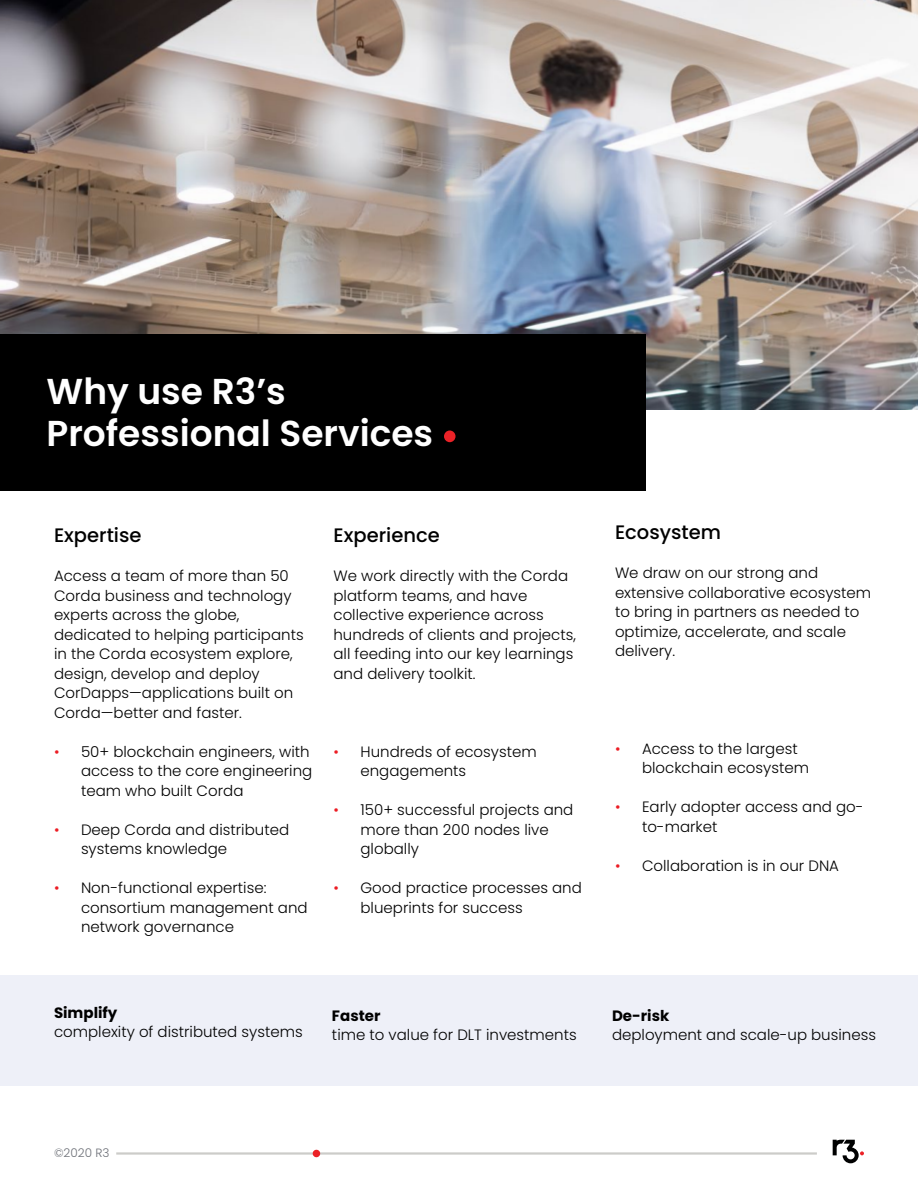
<style>
.page{position:relative;width:918px;height:1188px;background:#fff}
.page>*{position:absolute;margin:0;border:0;box-sizing:border-box;transform-origin:0 0}
.t1{font:600 36px/42px "Poppins";color:#fff}
.t2{font:500 19.5px "Poppins";color:#000}
.t3{font:300 15px/19.5px "Poppins";color:#000}
.t4{font:700 15px "Poppins";color:#000}
.t5{font:300 12px "Poppins";color:#6d7077}
.s1{color:#ec1d24}
</style>
<div class="page">
<div style="left:0;top:975px;width:918px;height:111px;background:#eef0f8"></div>
<img style="left:0;top:0;width:918px;height:410px">
<div style="left:0;top:334px;width:646px;height:156px;background:#000"></div>
<div style="left:444px;top:430px;width:12px;height:12px;background:#eb2227;border-radius:50%"></div>
<hr style="left:116px;top:1152px;width:701px;height:3px;background:#ccccc9">
<svg style="left:833px;top:1140px;width:31px;height:23px"></svg>
<div style="left:313px;top:1150px;width:7px;height:7px;background:#eb2227;border-radius:50%"></div>
<h1 class="t1" style="left:46px;top:371px;width:388px">Why use R3’s<br>Professional Services</h1>
<h2 class="t2" style="left:54px;top:524px;width:89px">Expertise</h2>
<p class="t3" style="left:54px;top:567px;width:251px">Access a team of more than 50<br>Corda business and technology experts across the globe, dedicated to helping participants in the Corda ecosystem explore, design, develop and deploy<br>CorDapps—applications built on<br>Corda—better and faster.</p>
<p class="t3" style="left:81px;top:742px;width:233px;text-indent:-27px"><span class="s1">•</span> 50+ blockchain engineers, with access to the core engineering team who built Corda</p>
<p class="t3" style="left:81px;top:820px;width:210px;text-indent:-27px"><span class="s1">•</span> Deep Corda and distributed systems knowledge</p>
<p class="t3" style="left:81px;top:879px;width:228px;text-indent:-27px"><span class="s1">•</span> Non-functional expertise: consortium management and network governance</p>
<h2 class="t2" style="left:333px;top:524px;width:108px">Experience</h2>
<p class="t3" style="left:333px;top:567px;width:244px">We work directly with the Corda platform teams, and have collective experience across hundreds of clients and projects, all feeding into our key learnings and delivery toolkit.</p>
<p class="t3" style="left:360px;top:742px;width:178px;text-indent:-27px"><span class="s1">•</span> Hundreds of ecosystem engagements</p>
<p class="t3" style="left:360px;top:801px;width:214px;text-indent:-27px"><span class="s1">•</span> 150+ successful projects and more than 200 nodes live globally</p>
<p class="t3" style="left:360px;top:879px;width:223px;text-indent:-27px"><span class="s1">•</span> Good practice processes and blueprints for success</p>
<p class="t4" style="left:54px;top:1006px;width:65px">Simplify</p>
<p class="t3" style="left:54px;top:1022px;width:250px">complexity of distributed systems</p>
<p class="t4" style="left:332px;top:1009px;width:50px">Faster</p>
<p class="t3" style="left:332px;top:1025px;width:246px">time to value for DLT investments</p>
<h2 class="t2" style="left:615px;top:521px;width:108px">Ecosystem</h2>
<p class="t3" style="left:615px;top:564px;width:258px">We draw on our strong and extensive collaborative ecosystem to bring in partners as needed to optimize, accelerate, and scale delivery.</p>
<p class="t3" style="left:642px;top:739px;width:169px;text-indent:-27px"><span class="s1">•</span> Access to the largest blockchain ecosystem</p>
<p class="t3" style="left:642px;top:798px;width:223px;text-indent:-27px"><span class="s1">•</span> Early adopter access and go&shy;to-market</p>
<p class="t3" style="left:615px;top:856px;width:226px"><span class="s1">•</span> Collaboration is in our DNA</p>
<p class="t4" style="left:612px;top:1009px;width:59px">De-risk</p>
<p class="t3" style="left:612px;top:1025px;width:265px">deployment and scale-up business</p>
<p class="t5" style="left:54px;top:1146px;width:57px">©2020 R3</p>
</div>
